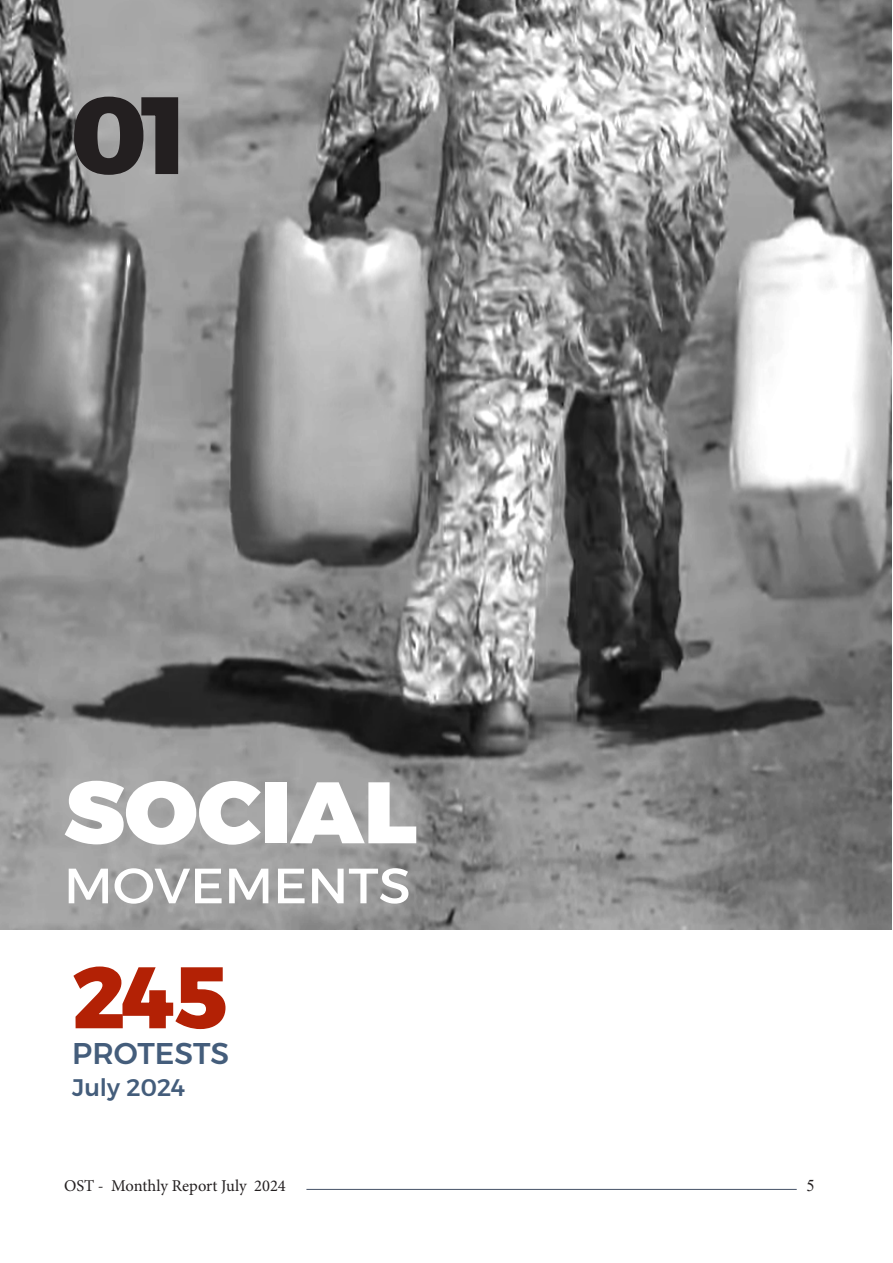
<style>
.page{position:relative;width:893px;height:1263px;background:#fff}
.page>*{position:absolute;margin:0;border:0;box-sizing:border-box;transform-origin:0 0}
.t1{font:800 109.5px "Alexandria";color:#231f20}
.t2{font:900 87px "Alexandria";color:#fff;scale:1.05 1}
.t3{font:800 87px "Alexandria";color:#b32105}
.t4{font:49.5px "Alexandria";color:#fff;scale:1.05 1}
.t5{font:500 30px "Alexandria";color:#445d7b}
.t6{font:500 24px "Alexandria";color:#445d7b}
.t7{font:16.5px "Minion Pro";color:#231f20}
.t8{font:16.5px "Times New Roman";color:#231f20}
</style>
<div class="page">
<img style="left:0;top:0;width:891px;height:929px">
<hr style="left:306px;top:1189px;width:491px;height:1px;background:#455267">
<p class="t1" style="left:70px;top:72px;width:120px">01</p>
<p class="t2" style="left:64px;top:762px;width:338px">SOCIAL</p>
<p class="t4" style="left:64px;top:857px;width:332px">MOVEMENTS</p>
<p class="t3" style="left:72px;top:947px;width:157px">245</p>
<p class="t5" style="left:72px;top:1036px;width:158px">PROTESTS</p>
<p class="t6" style="left:72px;top:1073px;width:115px">July 2024</p>
<p class="t7" style="left:64px;top:1174px;width:223px">OST - Monthly Report July 2024</p>
<p class="t8" style="left:806px;top:1174px;width:10px">5</p>
</div>
